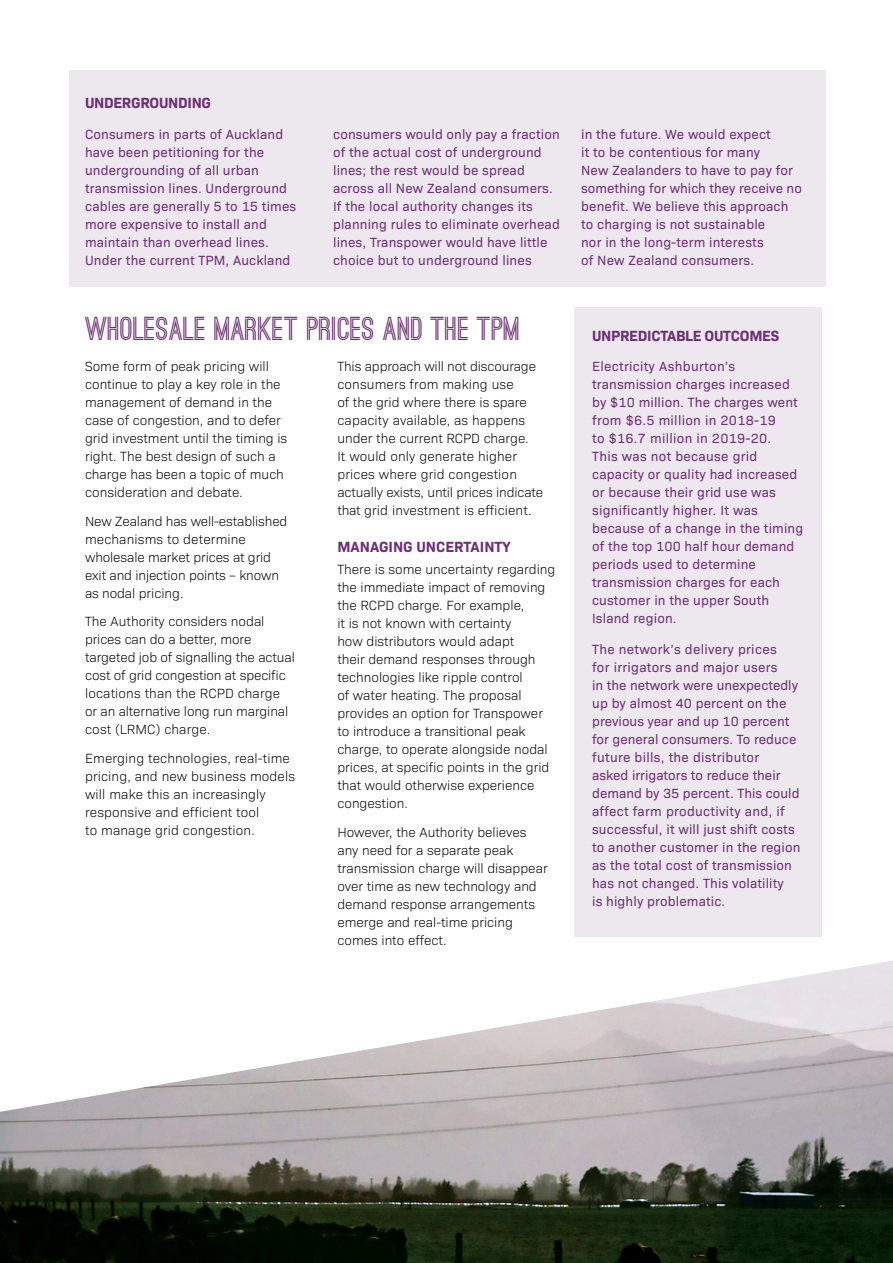
<style>
.page{position:relative;width:893px;height:1263px;background:#fff}
.page>*{position:absolute;margin:0;border:0;box-sizing:border-box;transform-origin:0 0}
.t1{font:700 31.5px "Ostrich Sans";color:#6e3076}
.t2{font:700 15px "Bio Sans";letter-spacing:-.02em;color:#6e3076}
.t3{font:700 15px "Bio Sans";color:#6e3076}
.t4{font:300 13.5px/18px "Bio Sans";color:#000}
.t5{font:13.5px/18px "Bio Sans";letter-spacing:.01em;color:#6e3076}
</style>
<div class="page">
<img style="left:0;top:960px;width:893px;height:303px">
<div style="left:69px;top:70px;width:757px;height:217px;background:#ede7ee"></div>
<div style="left:574px;top:308px;width:247px;height:629px;background:#ede7ee"></div>
<p class="t2" style="left:85px;top:91px;width:128px">UNDERGROUNDING</p>
<p class="t5" style="left:85px;top:124px;width:213px">Consumers in parts of Auckland have been petitioning for the undergrounding of all urban transmission lines. Underground cables are generally 5 to 15 times more expensive to install and maintain than overhead lines.<br>Under the current TPM, Auckland</p>
<p class="t5" style="left:333px;top:124px;width:228px">consumers would only pay a fraction of the actual cost of underground lines; the rest would be spread across all New Zealand consumers.<br>If the local authority changes its planning rules to eliminate overhead lines, Transpower would have little choice but to underground lines</p>
<p class="t5" style="left:581px;top:124px;width:222px">in the future. We would expect<br>it to be contentious for many<br>New Zealanders to have to pay for something for which they receive no benefit. We believe this approach to charging is not sustainable<br>nor in the long-term interests<br>of New Zealand consumers.</p>
<h1 class="t1" style="left:85px;top:317px;width:437px">WHOLESALE MARKET PRICES AND THE TPM</h1>
<p class="t4" style="left:85px;top:356px;width:204px">Some form of peak pricing will continue to play a key role in the management of demand in the case of congestion, and to defer grid investment until the timing is right. The best design of such a charge has been a topic of much consideration and debate.</p>
<p class="t4" style="left:85px;top:511px;width:204px">New Zealand has well-established mechanisms to determine wholesale market prices at grid exit and injection points – known as nodal pricing.</p>
<p class="t4" style="left:85px;top:612px;width:211px">The Authority considers nodal prices can do a better, more targeted job of signalling the actual cost of grid congestion at specific locations than the RCPD charge or an alternative long run marginal cost (LRMC) charge.</p>
<p class="t4" style="left:85px;top:748px;width:212px">Emerging technologies, real-time pricing, and new business models will make this an increasingly responsive and efficient tool<br>to manage grid congestion.</p>
<p class="t4" style="left:337px;top:356px;width:207px">This approach will not discourage consumers from making use<br>of the grid where there is spare capacity available, as happens under the current RCPD charge.<br>It would only generate higher prices where grid congestion actually exists, until prices indicate that grid investment is efficient.</p>
<p class="t3" style="left:337px;top:535px;width:175px">MANAGING UNCERTAINTY</p>
<p class="t4" style="left:337px;top:560px;width:220px">There is some uncertainty regarding the immediate impact of removing the RCPD charge. For example,<br>it is not known with certainty<br>how distributors would adapt<br>their demand responses through technologies like ripple control<br>of water heating. The proposal provides an option for Transpower to introduce a transitional peak charge, to operate alongside nodal prices, at specific points in the grid that would otherwise experience congestion.</p>
<p class="t4" style="left:337px;top:822px;width:212px">However, the Authority believes any need for a separate peak transmission charge will disappear over time as new technology and demand response arrangements emerge and real-time pricing comes into effect.</p>
<p class="t2" style="left:592px;top:324px;width:189px">UNPREDICTABLE OUTCOMES</p>
<p class="t5" style="left:592px;top:357px;width:213px">Electricity Ashburton’s transmission charges increased by $10 million. The charges went from $6.5 million in 2018-19<br>to $16.7 million in 2019-20.<br>This was not because grid capacity or quality had increased or because their grid use was significantly higher. It was because of a change in the timing of the top 100 half hour demand periods used to determine transmission charges for each customer in the upper South<br>Island region.</p>
<p class="t5" style="left:592px;top:639px;width:210px">The network’s delivery prices<br>for irrigators and major users<br>in the network were unexpectedly up by almost 40 percent on the previous year and up 10 percent for general consumers. To reduce future bills, the distributor<br>asked irrigators to reduce their demand by 35 percent. This could affect farm productivity and, if successful, it will just shift costs to another customer in the region as the total cost of transmission has not changed. This volatility<br>is highly problematic.</p>
</div>
